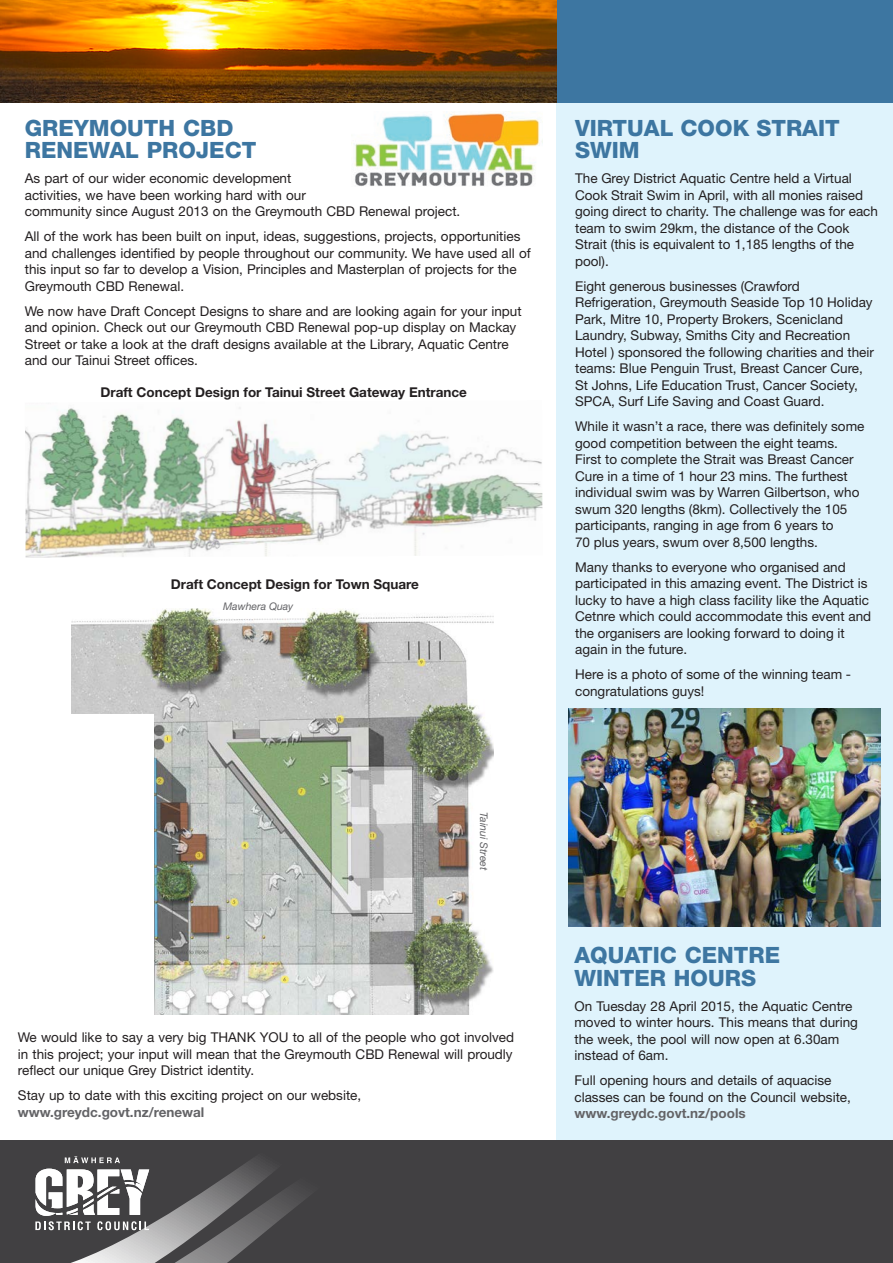
<style>
.page{position:relative;width:893px;height:1263px;background:#fff}
.page>*{position:absolute;margin:0;border:0;box-sizing:border-box;transform-origin:0 0}
.t1{font:800 22.5px/22.5px "Helvetica Neue LT Std";color:#3d76a1}
.t2{font:13.5px/16.5px "Helvetica Neue LT Std";color:#231f20}
.t3{font:700 13.5px "Helvetica Neue LT Std";color:#231f20}
.t4{font:italic 10.5px "Helvetica Neue LT Std";color:#636366}
.s1{font-weight:700;color:#636366}
</style>
<div class="page">
<div style="left:556px;top:103px;width:337px;height:1160px;background:#dff3fc"></div>
<div style="left:556px;top:0;width:337px;height:103px;background:#3d76a1"></div>
<div style="left:0;top:1140px;width:893px;height:123px;background:#414042"></div>
<svg style="left:36px;top:1157px;width:271px;height:106px"></svg>
<svg style="left:65px;top:1156px;width:55px;height:7px"></svg>
<svg style="left:35px;top:1169px;width:114px;height:61px"></svg>
<img style="left:0;top:0;width:556px;height:103px">
<img style="left:351px;top:111px;width:192px;height:76px">
<img style="left:25px;top:407px;width:518px;height:151px">
<img style="left:72px;top:608px;width:421px;height:407px">
<img style="left:568px;top:709px;width:312px;height:218px">
<div style="left:71px;top:715px;width:83px;height:305px;background:#fff"></div>
<p class="t1" style="left:25px;top:116px;width:233px">GREYMOUTH CBD<br>RENEWAL PROJECT</p>
<p class="t2" style="left:25px;top:170px;width:437px">As part of our wider economic development<br>activities, we have been working hard with our<br>community since August 2013 on the Greymouth CBD Renewal project.</p>
<p class="t2" style="left:25px;top:228px;width:507px">All of the work has been built on input, ideas, suggestions, projects, opportunities and challenges identified by people throughout our community. We have used all of this input so far to develop a Vision, Principles and Masterplan of projects for the Greymouth CBD Renewal.</p>
<p class="t2" style="left:25px;top:302px;width:498px">We now have Draft Concept Designs to share and are looking again for your input and opinion. Check out our Greymouth CBD Renewal pop-up display on Mackay Street or take a look at the draft designs available at the Library, Aquatic Centre and our Tainui Street offices.</p>
<p class="t3" style="left:100px;top:384px;width:368px">Draft Concept Design for Tainui Street Gateway Entrance</p>
<p class="t3" style="left:171px;top:576px;width:250px">Draft Concept Design for Town Square</p>
<p class="t4" style="left:223px;top:600px;width:72px">Mawhera Quay</p>
<p class="t1" style="left:575px;top:116px;width:266px">VIRTUAL COOK STRAIT<br>SWIM</p>
<p class="t2" style="left:575px;top:170px;width:304px">The Grey District Aquatic Centre held a Virtual Cook Strait Swim in April, with all monies raised going direct to charity. The challenge was for each team to swim 29km, the distance of the Cook Strait (this is equivalent to 1,185 lengths of the pool).</p>
<p class="t2" style="left:575px;top:277px;width:300px">Eight generous businesses (Crawford Refrigeration, Greymouth Seaside Top 10 Holiday Park, Mitre 10, Property Brokers, Scenicland Laundry, Subway, Smiths City and Recreation Hotel ) sponsored the following charities and their teams: Blue Penguin Trust, Breast Cancer Cure, St Johns, Life Education Trust, Cancer Society, SPCA, Surf Life Saving and Coast Guard.</p>
<p class="t2" style="left:575px;top:418px;width:291px">While it wasn’t a race, there was definitely some good competition between the eight teams.<br>First to complete the Strait was Breast Cancer Cure in a time of 1 hour 23 mins. The furthest individual swim was by Warren Gilbertson, who swum 320 lengths (8km). Collectively the 105 participants, ranging in age from 6 years to<br>70 plus years, swum over 8,500 lengths.</p>
<p class="t2" style="left:575px;top:558px;width:298px">Many thanks to everyone who organised and participated in this amazing event. The District is lucky to have a high class facility like the Aquatic Cetnre which could accommodate this event and the organisers are looking forward to doing it again in the future.</p>
<p class="t2" style="left:575px;top:666px;width:278px">Here is a photo of some of the winning team - congratulations guys!</p>
<p class="t4" style="left:490px;top:812px;width:60px;rotate:90deg">Tainui Street</p>
<p class="t2" style="left:18px;top:1029px;width:498px;text-align:justify">We would like to say a very big THANK YOU to all of the people who got involved in this project; your input will mean that the Greymouth CBD Renewal will proudly reflect our unique Grey District identity.</p>
<p class="t2" style="left:18px;top:1087px;width:345px">Stay up to date with this exciting project on our website, <span class="s1">www.greydc.govt.nz/renewal</span></p>
<p class="t1" style="left:574px;top:944px;width:207px">AQUATIC CENTRE<br>WINTER HOURS</p>
<p class="t2" style="left:574px;top:997px;width:285px">On Tuesday 28 April 2015, the Aquatic Centre moved to winter hours. This means that during the week, the pool will now open at 6.30am instead of 6am.</p>
<p class="t2" style="left:574px;top:1072px;width:278px">Full opening hours and details of aquacise classes can be found on the Council website, <span class="s1">www.greydc.govt.nz/pools</span></p>
</div>
